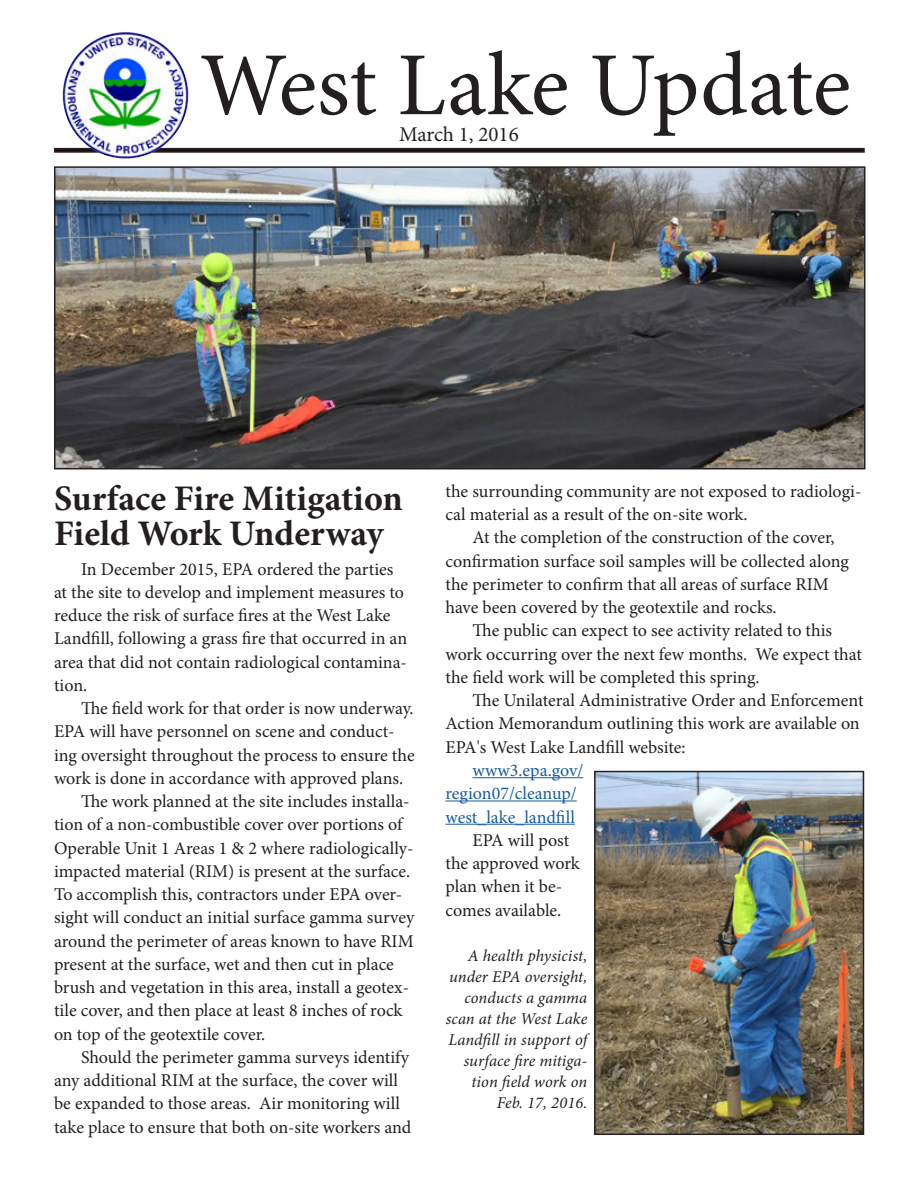
<style>
.page{position:relative;width:918px;height:1188px;background:#fff}
.page>*{position:absolute;margin:0;border:0;box-sizing:border-box;transform-origin:0 0}
.t1{font:90px "Minion Pro";letter-spacing:-.005em;color:#231f20}
.WL_Headline{font:700 36px/34.5px "Minion Pro";color:#231f20}
.t2{font:21px "Minion Pro";letter-spacing:-.005em;color:#231f20}
.WL_Body{font:18px/23.2px "Minion Pro";color:#231f20}
.WL_Body-2{font:18px/23.2px "Minion Pro";color:#175d9e}
.t3{font:italic 16.5px/21px "Minion Pro";color:#231f20;text-align:right}
</style>
<div class="page">
<div style="left:54px;top:148px;width:811px;height:5px;border:2px solid #231f20"></div>
<img style="left:59px;top:32px;width:134px;height:127px">
<img style="left:57px;top:169px;width:806px;height:297px">
<div style="left:54px;top:166px;width:812px;height:303px;border:2px solid #231f20"></div>
<hr style="left:472px;top:777px;width:111px;height:1px;background:#175d9e">
<hr style="left:446px;top:801px;width:131px;height:1px;background:#175d9e">
<hr style="left:446px;top:824px;width:129px;height:1px;background:#175d9e">
<img style="left:597px;top:774px;width:264px;height:358px">
<div style="left:594px;top:771px;width:270px;height:364px;border:2px solid #231f20"></div>
<p class="t1" style="left:200px;top:25px;width:653px">West Lake Update</p>
<p class="t2" style="left:399px;top:121px;width:121px">March 1, 2016</p>
<p class="WL_Headline" style="left:54px;top:481px;width:350px">Surface Fire Mitigation<br>Field Work Underway</p>
<p class="WL_Body" style="left:54px;top:557px;width:355px;text-indent:27px">In December 2015, EPA ordered the parties at the site to develop and implement measures to reduce the risk of surface fires at the West Lake Landfill, following a grass fire that occurred in an area that did not contain radiological contamina&shy;tion.</p>
<p class="WL_Body" style="left:54px;top:697px;width:362px;text-indent:27px">The field work for that order is now underway.<br>EPA will have personnel on scene and conduct&shy;ing oversight throughout the process to ensure the work is done in accordance with approved plans.</p>
<p class="WL_Body" style="left:54px;top:790px;width:362px;text-indent:27px">The work planned at the site includes installa&shy;tion of a non-combustible cover over portions of Operable Unit 1 Areas 1 &amp; 2 where radiologically&shy;impacted material (RIM) is present at the surface.<br>To accomplish this, contractors under EPA over&shy;sight will conduct an initial surface gamma survey around the perimeter of areas known to have RIM present at the surface, wet and then cut in place brush and vegetation in this area, install a geotex&shy;tile cover, and then place at least 8 inches of rock on top of the geotextile cover.</p>
<p class="WL_Body" style="left:54px;top:1046px;width:359px;text-indent:27px">Should the perimeter gamma surveys identify any additional RIM at the surface, the cover will be expanded to those areas. Air monitoring will take place to ensure that both on-site workers and</p>
<p class="WL_Body" style="left:446px;top:480px;width:417px">the surrounding community are not exposed to radiologi&shy;cal material as a result of the on-site work.</p>
<p class="WL_Body" style="left:446px;top:526px;width:405px;text-indent:27px">At the completion of the construction of the cover, confirmation surface soil samples will be collected along the perimeter to confirm that all areas of surface RIM have been covered by the geotextile and rocks.</p>
<p class="WL_Body" style="left:446px;top:619px;width:418px;text-indent:27px">The public can expect to see activity related to this work occurring over the next few months. We expect that the field work will be completed this spring.</p>
<p class="WL_Body" style="left:446px;top:689px;width:420px;text-indent:27px">The Unilateral Administrative Order and Enforcement<br>Action Memorandum outlining this work are available on<br>EPA's West Lake Landfill website:</p>
<p class="WL_Body-2" style="left:446px;top:759px;width:139px;text-indent:27px">www3.epa.gov/ region07/cleanup/ west_lake_landfill</p>
<p class="WL_Body" style="left:446px;top:828px;width:136px;text-indent:27px">EPA will post the approved work plan when it be&shy;comes available.</p>
<p class="t3" style="left:446px;top:946px;width:143px">A health physicist, under EPA oversight, conducts a gamma scan at the West Lake<br>Landfill in support of surface fire mitiga&shy;tion field work on<br>Feb. 17, 2016.</p>
</div>
